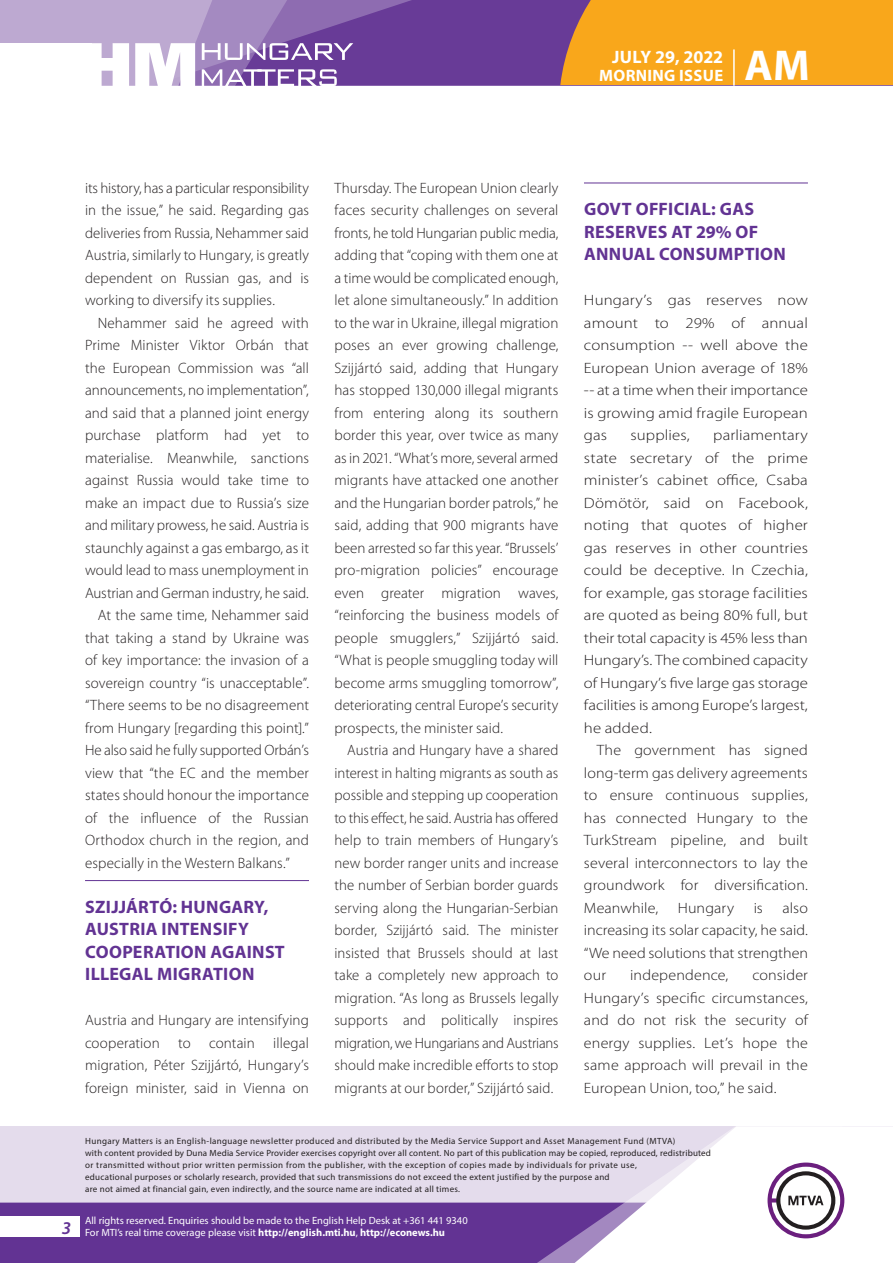
<style>
.page{position:relative;width:893px;height:1263px;background:#fff}
.page>*{position:absolute;margin:0;border:0;box-sizing:border-box;transform-origin:0 0}
.t1{font:700 43.35px "Myriad Pro";color:#fff}
._01_cimsor{font:700 18px/22.5px "Myriad Pro";letter-spacing:.015em;color:#623393}
.t2{font:700 18px "Myriad Pro";color:#fff}
.t3{font:italic 600 18px "Myriad Pro";color:#623393}
.t4{font:700 16.5px "Myriad Pro";letter-spacing:.02em;color:#fff}
._03_kenyer_szöveg-2{font:300 15px/22.5px "Myriad Pro";letter-spacing:.005em;color:#231f20;text-align:justify}
._03_kenyer_szöveg-1{font:300 15px/22.5px "Myriad Pro";letter-spacing:.005em;color:#231f20;text-align:justify}
._03_kenyer_szöveg-1-2{font:300 15px/22.5px "Myriad Pro";letter-spacing:.005em;color:#231f20;text-align:justify;scale:1.12 1}
._03_kenyer_szöveg-2-2{font:300 15px/22.5px "Myriad Pro";letter-spacing:.005em;color:#231f20;text-align:justify;scale:1.07 1}
.t5{font:10.5px/12px "Myriad Pro";color:#fff}
.t6{font:9px/12px "Myriad Pro";letter-spacing:.03em;color:#231f20}
.s1{font-weight:700}
</style>
<div class="page">
<div style="left:0;top:1126px;width:893px;height:137px;background:#e4dcec"></div>
<div style="left:0;top:1202px;width:506px;height:61px;background:#623393"></div>
<svg style="left:506px;top:1202px;width:69px;height:61px;background:#6b3e99"></svg>
<svg style="left:575px;top:1126px;width:318px;height:137px"></svg>
<div style="left:0;top:1216px;width:79px;height:20px;background:#fff"></div>
<div style="left:0;top:0;width:893px;height:85px;background:#683b97"></div>
<div style="left:560px;top:0;width:333px;height:85px;background:#f9a71b"></div>
<hr style="left:733px;top:49px;width:2px;height:37px;background:#fff">
<svg style="left:0;top:0;width:479px;height:86px"></svg>
<hr style="left:85px;top:880px;width:224px;height:1px;background:#623393">
<hr style="left:584px;top:183px;width:224px;height:1px;background:#623393">
<p class="t2" style="left:612px;top:45px;width:113px">JULY 29, 2022</p>
<p class="t4" style="left:599px;top:65px;width:125px">MORNING ISSUE</p>
<h1 class="t1" style="left:745px;top:37px;width:67px">AM</h1>
<p class="_03_kenyer_szöveg-2" style="left:85px;top:176px;width:225px">its history, has a particular responsibility in the issue,” he said. Regarding gas deliveries from Russia, Nehammer said Austria, similarly to Hungary, is greatly dependent on Russian gas, and is working to diversify its supplies.</p>
<p class="_03_kenyer_szöveg-2" style="left:85px;top:311px;width:225px;text-indent:13px">Nehammer said he agreed with Prime Minister Viktor Orbán that the European Commission was “all announcements, no implementation”, and said that a planned joint energy purchase platform had yet to materialise. Meanwhile, sanctions against Russia would take time to make an impact due to Russia’s size and military prowess, he said. Austria is staunchly against a gas embargo, as it would lead to mass unemployment in Austrian and German industry, he said.</p>
<p class="_03_kenyer_szöveg-2" style="left:85px;top:604px;width:225px;text-indent:13px">At the same time, Nehammer said that taking a stand by Ukraine was of key importance: the invasion of a sovereign country “is unacceptable”. “There seems to be no disagreement from Hungary [regarding this point].” He also said he fully supported Orbán’s view that “the EC and the member states should honour the importance of the influence of the Russian Orthodox church in the region, and especially in the Western Balkans.”</p>
<p class="_01_cimsor" style="left:85px;top:895px;width:201px">SZIJJÁRTÓ: HUNGARY,<br>AUSTRIA INTENSIFY<br>COOPERATION AGAINST<br>ILLEGAL MIGRATION</p>
<p class="_03_kenyer_szöveg-1" style="left:85px;top:1009px;width:225px">Austria and Hungary are intensifying cooperation to contain illegal migration, Péter Szijjártó, Hungary’s foreign minister, said in Vienna on</p>
<p class="_03_kenyer_szöveg-1" style="left:334px;top:176px;width:225px">Thursday. The European Union clearly faces security challenges on several fronts, he told Hungarian public media, adding that “coping with them one at a time would be complicated enough, let alone simultaneously.” In addition to the war in Ukraine, illegal migration poses an ever growing challenge, Szijjártó said, adding that Hungary has stopped 130,000 illegal migrants from entering along its southern border this year, over twice as many as in 2021. “What’s more, several armed migrants have attacked one another and the Hungarian border patrols,” he said, adding that 900 migrants have been arrested so far this year. “Brussels’ pro-migration policies” encourage even greater migration waves, “reinforcing the business models of people smugglers,” Szijjártó said. “What is people smuggling today will become arms smuggling tomorrow”, deteriorating central Europe’s security prospects, the minister said.</p>
<p class="_03_kenyer_szöveg-2" style="left:334px;top:739px;width:225px;text-indent:13px">Austria and Hungary have a shared interest in halting migrants as south as possible and stepping up cooperation to this effect, he said. Austria has offered help to train members of Hungary’s new border ranger units and increase the number of Serbian border guards serving along the Hungarian-Serbian border, Szijjártó said. The minister insisted that Brussels should at last take a completely new approach to migration. “As long as Brussels legally supports and politically inspires migration, we Hungarians and Austrians should make incredible efforts to stop migrants at our border,” Szijjártó said.</p>
<p class="_01_cimsor" style="left:584px;top:197px;width:203px">GOVT OFFICIAL: GAS<br>RESERVES AT 29% OF<br>ANNUAL CONSUMPTION</p>
<p class="_03_kenyer_szöveg-1-2" style="left:584px;top:289px;width:201px">Hungary’s gas reserves now amount to 29% of annual consumption -- well above the European Union average of 18% -- at a time when their importance is growing amid fragile European gas</p>
<p class="_03_kenyer_szöveg-1-2" style="left:584px;top:424px;width:201px;text-indent:129px">parliamentary state secretary of the prime minister’s cabinet office, Csaba Dömötör, said on Facebook, noting that quotes of higher gas reserves in other countries could be deceptive. In Czechia, for example, gas storage facilities are quoted as being 80% full, but their total capacity is 45% less than Hungary’s. The combined capacity of Hungary’s five large gas storage facilities is among Europe’s largest, he added.</p>
<p class="_03_kenyer_szöveg-2-2" style="left:584px;top:739px;width:211px;text-indent:13px">The government has signed long-term gas delivery agreements to ensure continuous supplies, has connected Hungary to the TurkStream pipeline, and built several interconnectors to lay the groundwork for diversification.<br>Meanwhile,</p>
<p class="_03_kenyer_szöveg-1-2" style="left:631px;top:424px;width:54px">supplies,</p>
<p class="_03_kenyer_szöveg-2-2" style="left:584px;top:896px;width:211px;text-indent:198px">also increasing its solar capacity, he said. “We need solutions that strengthen our</p>
<p class="_03_kenyer_szöveg-2-2" style="left:678px;top:896px;width:54px">Hungary</p>
<p class="_03_kenyer_szöveg-2-2" style="left:754px;top:896px;width:10px">is</p>
<p class="_03_kenyer_szöveg-2-2" style="left:584px;top:964px;width:211px;text-indent:168px">consider Hungary’s specific circumstances, and do not risk the security of energy supplies. Let’s hope the same approach will prevail in the European Union, too,” he said.</p>
<p class="_03_kenyer_szöveg-2-2" style="left:630px;top:964px;width:93px">independence,</p>
<p class="t3" style="left:62px;top:1217px;width:11px">3</p>
<p class="t6" style="left:85px;top:1134px;width:627px">Hungary Matters is an English-language newsletter produced and distributed by the Media Service Support and Asset Management Fund (MTVA)<br>with content provided by Duna Media Service Provider exercises copyright over all content. No part of this publication may be copied, reproduced, redistributed or transmitted without prior written permission from the publisher, with the exception of copies made by individuals for private use,<br>educational purposes or scholarly research, provided that such transmissions do not exceed the extent justified by the purpose and<br>are not aimed at financial gain, even indirectly, and the source name are indicated at all times.</p>
<p class="t5" style="left:85px;top:1214px;width:384px">All rights reserved. Enquiries should be made to the English Help Desk at +361 441 9340<br>For MTI’s real time coverage please visit <span class="s1">http://english.mti.hu</span>, <span class="s1">http://econews.hu</span></p>
</div>
